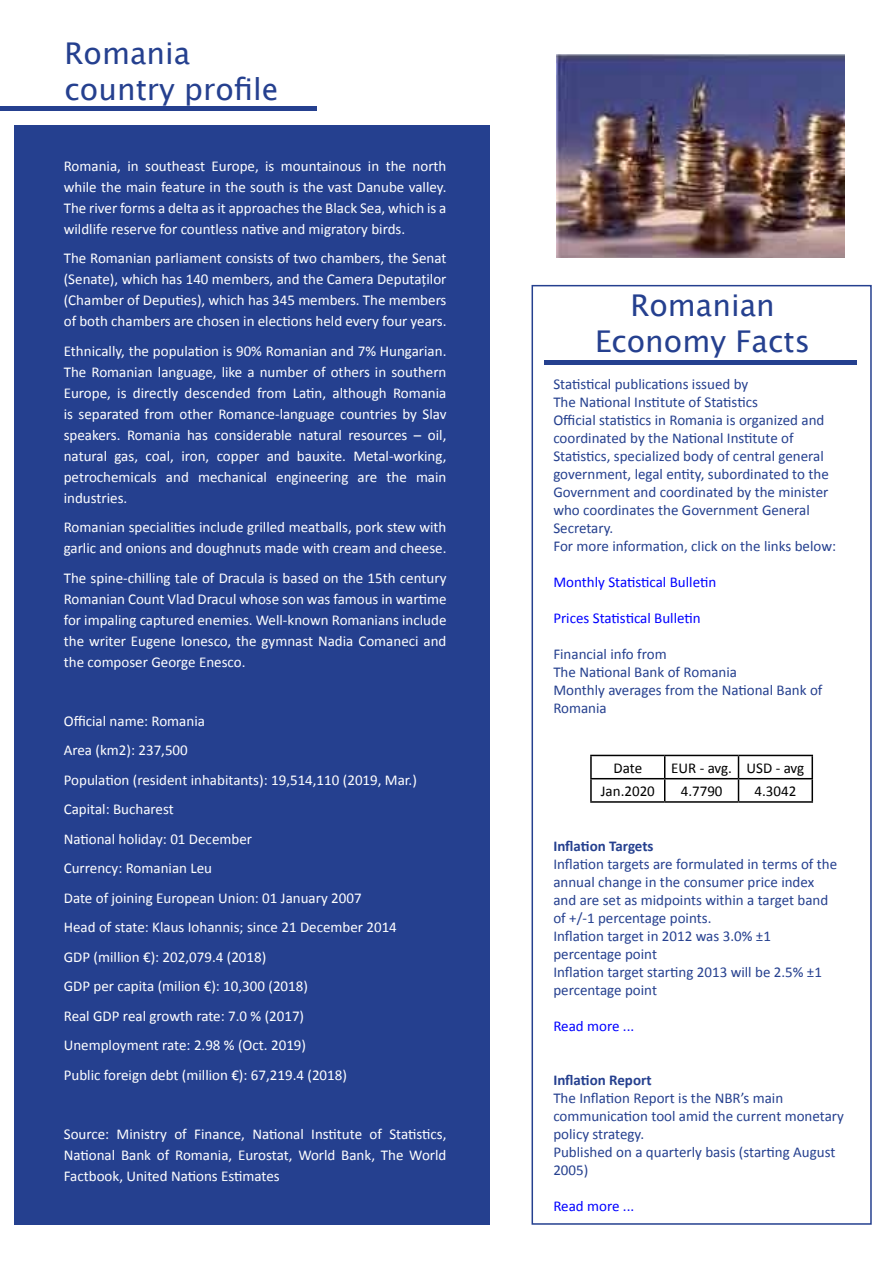
<style>
.page{position:relative;width:893px;height:1263px;background:#fff}
.page>*{position:absolute;margin:0;border:0;box-sizing:border-box;transform-origin:0 0}
.t1{font:30px/36px "Lucida Sans Unicode";color:#25408f}
.t2{font:15px/21px "Calibri";color:#fff;text-align:justify}
.t3{font:15px/18px "Calibri";color:#25408f}
.t4{font:15px "Calibri";color:#00f}
.t5{font:15px "Calibri";color:#000}
.t6{font:700 15px "Calibri";color:#25408f}
</style>
<div class="page">
<div style="left:15px;top:125px;width:475px;height:1100px;background:#25408f"></div>
<hr style="left:0;top:107px;width:316px;height:4px;background:#25408f">
<div style="left:544px;top:360px;width:313px;height:5px;background:#25408f"></div>
<hr style="left:590px;top:755px;width:75px;height:1px;background:#000">
<hr style="left:590px;top:756px;width:2px;height:22px;background:#000">
<hr style="left:665px;top:755px;width:73px;height:1px;background:#000">
<hr style="left:738px;top:755px;width:75px;height:1px;background:#000">
<hr style="left:811px;top:756px;width:2px;height:22px;background:#000">
<hr style="left:590px;top:778px;width:75px;height:1px;background:#000">
<hr style="left:590px;top:779px;width:2px;height:22px;background:#000">
<hr style="left:665px;top:778px;width:73px;height:1px;background:#000">
<svg style="left:664px;top:756px;width:1px;height:45px"></svg>
<hr style="left:738px;top:778px;width:75px;height:1px;background:#000">
<svg style="left:738px;top:756px;width:1px;height:45px"></svg>
<hr style="left:811px;top:779px;width:2px;height:22px;background:#000">
<hr style="left:590px;top:801px;width:75px;height:2px;background:#000">
<hr style="left:665px;top:801px;width:73px;height:2px;background:#000">
<hr style="left:738px;top:801px;width:75px;height:2px;background:#000">
<div style="left:531px;top:285px;width:341px;height:940px;border:2px solid #25408f"></div>
<img style="left:556px;top:54px;width:289px;height:203px">
<h1 class="t1" style="left:65px;top:35px;width:215px">Romania country profile</h1>
<p class="t2" style="left:64px;top:155px;width:384px">Romania, in southeast Europe, is mountainous in the north while the main feature in the south is the vast Danube valley.<br>The river forms a delta as it approaches the Black Sea, which is a wildlife reserve for countless native and migratory birds.</p>
<p class="t2" style="left:64px;top:247px;width:384px">The Romanian parliament consists of two chambers, the Senat (Senate), which has 140 members, and the Camera Deputaţilor (Chamber of Deputies), which has 345 members. The members of both chambers are chosen in elections held every four years.</p>
<p class="t2" style="left:64px;top:340px;width:384px">Ethnically, the population is 90% Romanian and 7% Hungarian.<br>The Romanian language, like a number of others in southern Europe, is directly descended from Latin, although Romania is separated from other Romance-language countries by Slav speakers. Romania has considerable natural resources – oil, natural gas, coal, iron, copper and bauxite. Metal-working, petrochemicals and mechanical engineering are the main industries.</p>
<p class="t2" style="left:64px;top:516px;width:384px">Romanian specialities include grilled meatballs, pork stew with garlic and onions and doughnuts made with cream and cheese.</p>
<p class="t2" style="left:64px;top:567px;width:384px">The spine-chilling tale of Dracula is based on the 15th century Romanian Count Vlad Dracul whose son was famous in wartime for impaling captured enemies. Well-known Romanians include the writer Eugene Ionesco, the gymnast Nadia Comaneci and the composer George Enesco.</p>
<p class="t2" style="left:64px;top:705px;width:355px;line-height:29.5px;text-align:left">Official name: Romania<br>Area (km2): 237,500<br>Population (resident inhabitants): 19,514,110 (2019, Mar.)<br>Capital: Bucharest<br>National holiday: 01 December<br>Currency: Romanian Leu<br>Date of joining European Union: 01 January 2007<br>Head of state: Klaus Iohannis; since 21 December 2014<br>GDP (million €): 202,079.4 (2018)<br>GDP per capita (milion €): 10,300 (2018)<br>Real GDP real growth rate: 7.0 % (2017)<br>Unemployment rate: 2.98 % (Oct. 2019)<br>Public foreign debt (million €): 67,219.4 (2018)</p>
<p class="t2" style="left:64px;top:1123px;width:384px">Source: Ministry of Finance, National Institute of Statistics, National Bank of Romania, Eurostat, World Bank, The World Factbook, United Nations Estimates</p>
<h1 class="t1" style="left:595px;top:287px;width:216px;text-align:center">Romanian<br>Economy Facts</h1>
<p class="t3" style="left:553px;top:374px;width:284px">Statistical publications issued by<br>The National Institute of Statistics<br>Official statistics in Romania is organized and coordinated by the National Institute of Statistics, specialized body of central general government, legal entity, subordinated to the Government and coordinated by the minister who coordinates the Government General Secretary.<br>For more information, click on the links below:</p>
<p class="t4" style="left:553px;top:572px;width:164px">Monthly Statistical Bulletin</p>
<p class="t4" style="left:553px;top:608px;width:149px">Prices Statistical Bulletin</p>
<p class="t3" style="left:553px;top:644px;width:271px">Financial info from<br>The National Bank of Romania<br>Monthly averages from the National Bank of<br>Romania</p>
<p class="t5" style="left:614px;top:758px;width:30px">Date</p>
<p class="t5" style="left:671px;top:758px;width:135px">EUR - avg. USD - avg</p>
<p class="t5" style="left:601px;top:782px;width:56px">Jan.2020</p>
<p class="t5" style="left:681px;top:782px;width:43px">4.7790</p>
<p class="t5" style="left:754px;top:782px;width:43px">4.3042</p>
<p class="t6" style="left:553px;top:836px;width:102px">Inflation Targets</p>
<p class="t3" style="left:553px;top:854px;width:285px">Inflation targets are formulated in terms of the annual change in the consumer price index and are set as midpoints within a target band of +/-1 percentage points.<br>Inflation target in 2012 was 3.0% ±1 percentage point<br>Inflation target starting 2013 will be 2.5% ±1 percentage point</p>
<p class="t4" style="left:553px;top:1016px;width:82px">Read more ...</p>
<p class="t6" style="left:553px;top:1070px;width:100px">Inflation Report</p>
<p class="t3" style="left:553px;top:1088px;width:292px">The Inflation Report is the NBR’s main communication tool amid the current monetary policy strategy.<br>Published on a quarterly basis (starting August<br>2005)</p>
<p class="t4" style="left:553px;top:1196px;width:82px">Read more ...</p>
</div>
